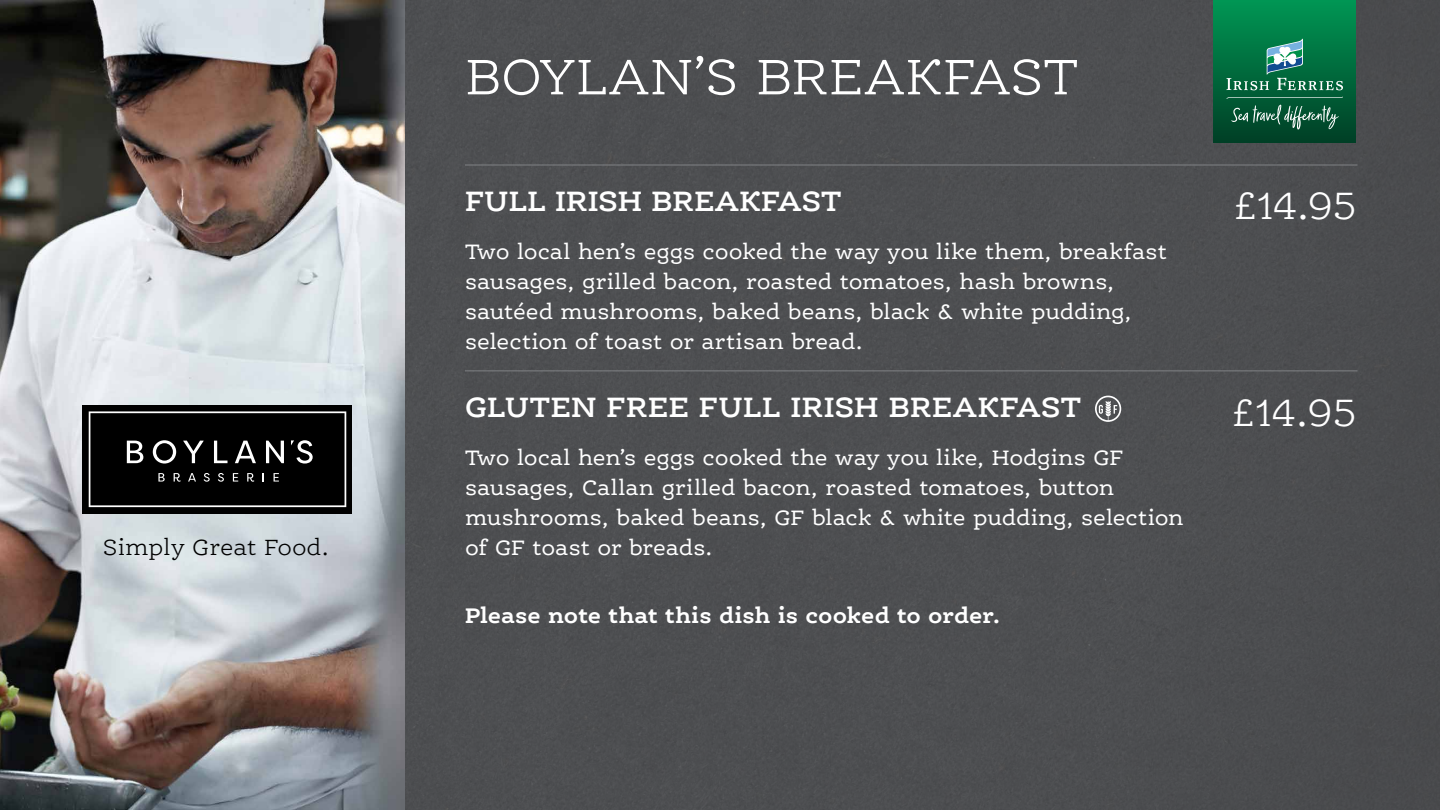
<style>
.page{position:relative;width:1440px;height:810px;background:#515254}
.page>*{position:absolute;margin:0;border:0;box-sizing:border-box;transform-origin:0 0}
.t1{font:300 54px "Ernestine Pro";color:#fff}
.t2{font:300 41.25px "Ernestine Pro";letter-spacing:-.04em;color:#fff}
.t3{font:600 30px "Ernestine Pro";letter-spacing:.01em;color:#fff}
.t4{font:300 23.85px "Ernestine Pro";color:#000}
.t5{font:22.5px/30px "Ernestine Pro";color:#fff}
.t6{font:700 22.5px "Ernestine Pro";color:#fff}
</style>
<div class="page">
<img style="left:0;top:0;width:405px;height:810px">
<div style="left:1214px;top:0;width:142px;height:142px;background:linear-gradient(to bottom,#009654,#004026)"></div>
<svg style="left:1226px;top:39px;width:117px;height:52px;background:#24825e"></svg>
<svg style="left:1226px;top:97px;width:117px;height:33px;background:#22684b"></svg>
<div style="left:82px;top:405px;width:270px;height:109px;background:#000"></div>
<svg style="left:89px;top:411px;width:257px;height:96px"></svg>
<hr style="left:465px;top:370px;width:893px;height:1px;background:#808285">
<hr style="left:465px;top:165px;width:893px;height:1px;background:#808285">
<svg style="left:1095px;top:396px;width:26px;height:26px"></svg>
<p class="t4" style="left:103px;top:533px;width:228px">Simply Great Food.</p>
<h1 class="t1" style="left:465px;top:44px;width:615px">BOYLAN’S BREAKFAST</h1>
<h3 class="t3" style="left:465px;top:182px;width:378px">FULL IRISH BREAKFAST</h3>
<h2 class="t2" style="left:1233px;top:181px;width:126px">£14.95</h2>
<p class="t5" style="left:465px;top:236px;width:704px">Two local hen’s eggs cooked the way you like them, breakfast sausages, grilled bacon, roasted tomatoes, hash browns, sautéed mushrooms, baked beans, black &amp; white pudding, selection of toast or artisan bread.</p>
<h3 class="t3" style="left:465px;top:388px;width:618px">GLUTEN FREE FULL IRISH BREAKFAST</h3>
<h2 class="t2" style="left:1231px;top:387px;width:128px">£14.95</h2>
<p class="t5" style="left:465px;top:443px;width:720px">Two local hen’s eggs cooked the way you like, Hodgins GF sausages, Callan grilled bacon, roasted tomatoes, button mushrooms, baked beans, GF black &amp; white pudding, selection of GF toast or breads.</p>
<p class="t6" style="left:465px;top:601px;width:537px">Please note that this dish is cooked to order.</p>
</div>
